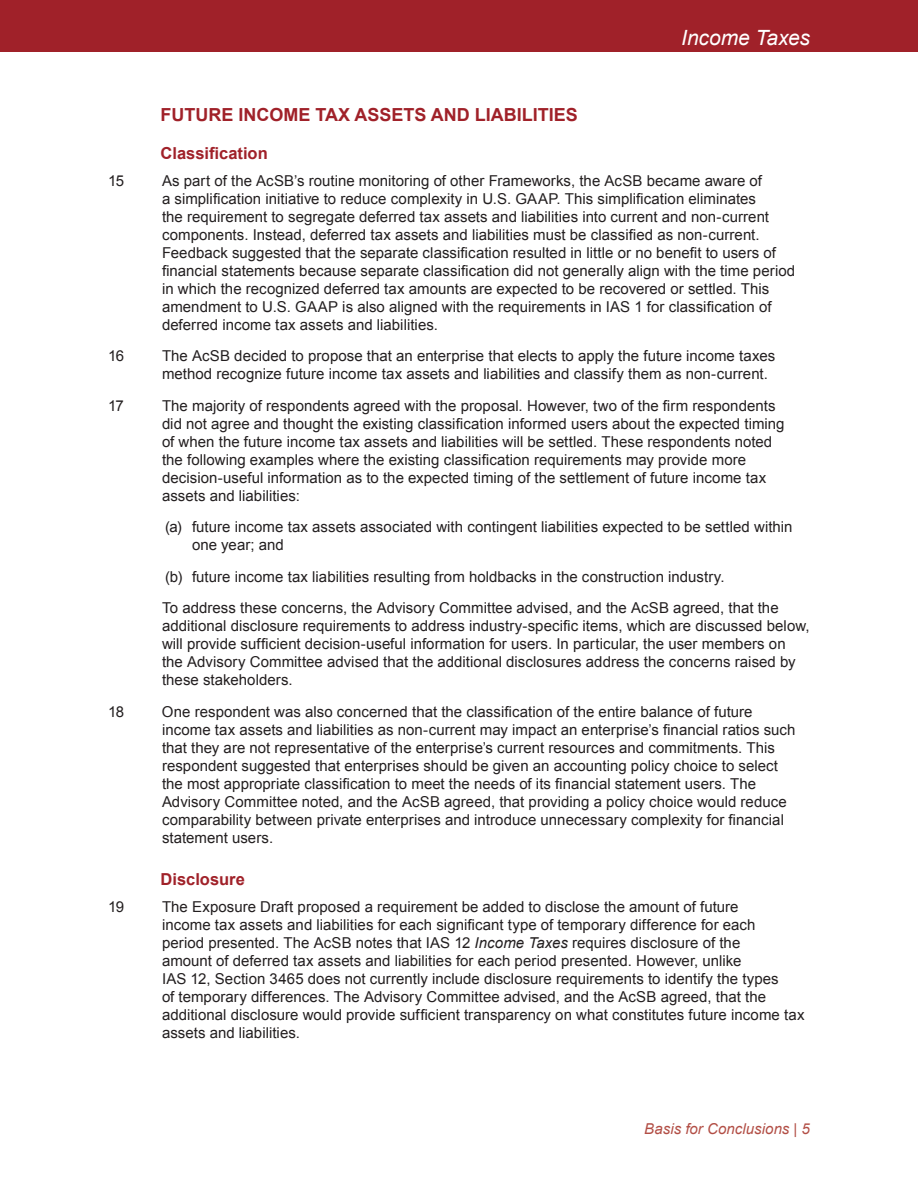
<style>
.page{position:relative;width:918px;height:1188px;background:#fff}
.page>*{position:absolute;margin:0;border:0;box-sizing:border-box;transform-origin:0 0}
.t1{font:italic 21px "Arial";letter-spacing:-.005em;color:#fff}
.Content___Head_1{font:700 18px "Arial";color:#a02129}
.Content_-_Head_2{font:700 16.5px "Arial";color:#a02129}
.Numbered_paragraph{font:15px/18px "Arial";letter-spacing:.005em;color:#231f20}
.t2{font:italic 15px "Arial";letter-spacing:.005em;color:#b24e45}
.s1{font-style:italic}
</style>
<div class="page">
<div style="left:0;top:0;width:918px;height:52px;background:#a02129"></div>
<p class="Content___Head_1" style="left:160px;top:103px;width:419px">FUTURE INCOME TAX ASSETS AND LIABILITIES</p>
<p class="Content_-_Head_2" style="left:160px;top:142px;width:109px">Classification</p>
<h1 class="t1" style="left:681px;top:24px;width:130px">Income Taxes</h1>
<p class="Numbered_paragraph" style="left:108px;top:172px;width:18px">15</p>
<p class="Numbered_paragraph" style="left:162px;top:172px;width:635px">As part of the AcSB’s routine monitoring of other Frameworks, the AcSB became aware of<br>a simplification initiative to reduce complexity in U.S. GAAP. This simplification eliminates<br>the requirement to segregate deferred tax assets and liabilities into current and non-current components. Instead, deferred tax assets and liabilities must be classified as non-current.<br>Feedback suggested that the separate classification resulted in little or no benefit to users of financial statements because separate classification did not generally align with the time period in which the recognized deferred tax amounts are expected to be recovered or settled. This amendment to U.S. GAAP is also aligned with the requirements in IAS 1 for classification of deferred income tax assets and liabilities.</p>
<p class="Numbered_paragraph" style="left:108px;top:347px;width:18px">16</p>
<p class="Numbered_paragraph" style="left:162px;top:347px;width:615px">The AcSB decided to propose that an enterprise that elects to apply the future income taxes method recognize future income tax assets and liabilities and classify them as non-current.</p>
<p class="Numbered_paragraph" style="left:108px;top:397px;width:17px">17</p>
<p class="Numbered_paragraph" style="left:162px;top:397px;width:624px">The majority of respondents agreed with the proposal. However, two of the firm respondents did not agree and thought the existing classification informed users about the expected timing of when the future income tax assets and liabilities will be settled. These respondents noted the following examples where the existing classification requirements may provide more decision‑useful information as to the expected timing of the settlement of future income tax assets and liabilities:</p>
<p class="Numbered_paragraph" style="left:192px;top:518px;width:602px;text-indent:-27px">(a) future income tax assets associated with contingent liabilities expected to be settled within one year; and</p>
<p class="Numbered_paragraph" style="left:165px;top:568px;width:561px">(b) future income tax liabilities resulting from holdbacks in the construction industry.</p>
<p class="Numbered_paragraph" style="left:162px;top:599px;width:649px">To address these concerns, the Advisory Committee advised, and the AcSB agreed, that the additional disclosure requirements to address industry-specific items, which are discussed below, will provide sufficient decision-useful information for users. In particular, the user members on the Advisory Committee advised that the additional disclosures address the concerns raised by these stakeholders.</p>
<p class="Numbered_paragraph" style="left:108px;top:703px;width:18px">18</p>
<p class="Numbered_paragraph" style="left:162px;top:703px;width:635px">One respondent was also concerned that the classification of the entire balance of future income tax assets and liabilities as non-current may impact an enterprise’s financial ratios such that they are not representative of the enterprise’s current resources and commitments. This respondent suggested that enterprises should be given an accounting policy choice to select the most appropriate classification to meet the needs of its financial statement users. The Advisory Committee noted, and the AcSB agreed, that providing a policy choice would reduce comparability between private enterprises and introduce unnecessary complexity for financial statement users.</p>
<p class="Content_-_Head_2" style="left:160px;top:868px;width:86px">Disclosure</p>
<p class="Numbered_paragraph" style="left:108px;top:898px;width:18px">19</p>
<p class="Numbered_paragraph" style="left:162px;top:898px;width:644px">The Exposure Draft proposed a requirement be added to disclose the amount of future<br>income tax assets and liabilities for each significant type of temporary difference for each<br>period presented. The AcSB notes that IAS 12 <span class="s1">Income Taxes</span> requires disclosure of the<br>amount of deferred tax assets and liabilities for each period presented. However, unlike<br>IAS 12, Section 3465 does not currently include disclosure requirements to identify the types<br>of temporary differences. The Advisory Committee advised, and the AcSB agreed, that the additional disclosure would provide sufficient transparency on what constitutes future income tax assets and liabilities.</p>
<p class="t2" style="left:644px;top:1119px;width:167px">Basis for Conclusions | 5</p>
</div>
